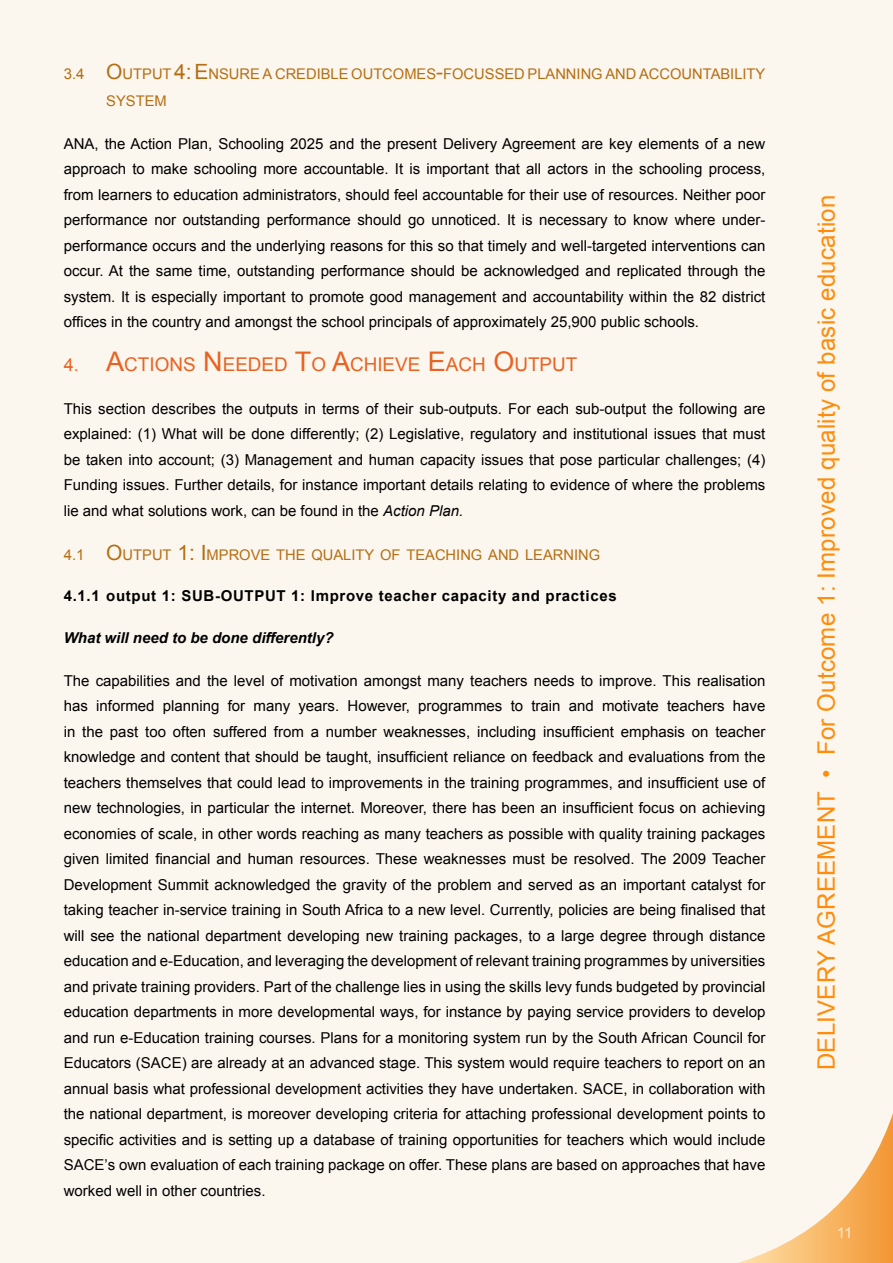
<style>
.page{position:relative;width:893px;height:1263px;background:#fbf6ee}
.page>*{position:absolute;margin:0;border:0;box-sizing:border-box;transform-origin:0 0}
.t1{font:24px "Arial";letter-spacing:.01em;color:#ff8c0a}
.t2{font:18.9px "Arial";color:#e96221}
.t3{font:15px/25.5px "Arial";color:#000;text-align:justify}
.t4{font:700 15px "Arial";letter-spacing:.045em;color:#000}
.t5{font:italic 700 15px "Arial";color:#000}
.t6{font:15px "Arial";color:#ffe8ce}
.t7{font:14.7px/27px "Arial";color:#b56e12}
.s1{font-size:15px}
.s2{font-size:21px}
.s3{font-size:18px}
.s4{font-size:27px}
.s5{font-style:italic}
</style>
<div class="page">
<svg style="left:738px;top:1113px;width:155px;height:150px"></svg>
<p class="t7" style="left:106px;top:60px;width:661px;text-indent:-43px"><span class="s1">3.4</span> <span class="s2">O</span>utput <span class="s2">4: E</span>nsure a credi ble outcomes<span class="s2">-</span>focussed planni ng and accountability system</p>
<p class="t3" style="left:64px;top:131px;width:703px">ANA, the Action Plan, Schooling 2025 and the present Delivery Agreement are key elements of a new approach to make schooling more accountable. It is important that all actors in the schooling process, from learners to education administrators, should feel accountable for their use of resources. Neither poor performance nor outstanding performance should go unnoticed. It is necessary to know where under&shy;performance occurs and the underlying reasons for this so that timely and well-targeted interventions can occur. At the same time, outstanding performance should be acknowledged and replicated through the system. It is especially important to promote good management and accountability within the 82 district offices in the country and amongst the school principals of approximately 25,900 public schools.</p>
<p class="t2" style="left:64px;top:354px;width:515px"><span class="s3">4.</span> <span class="s4">A</span>ctions <span class="s4">N</span> eeded <span class="s4">T</span>o <span class="s4">A</span>chi eve <span class="s4">E</span>ach <span class="s4">O</span>utput</p>
<p class="t3" style="left:64px;top:396px;width:703px">This section describes the outputs in terms of their sub-outputs. For each sub-output the following are explained: (1) What will be done differently; (2) Legislative, regulatory and institutional issues that must be taken into account; (3) Management and human capacity issues that pose particular challenges; (4)<br>Funding issues. Further details, for instance important details relating to evidence of where the problems lie and what solutions work, can be found in the <span class="s5">Action Plan.</span></p>
<p class="t7" style="left:64px;top:541px;width:538px"><span class="s1">4.1</span> <span class="s2">O</span>utput <span class="s2">1: I</span>mprove th e quality of teachi ng and learni ng</p>
<p class="t4" style="left:64px;top:587px;width:554px">4.1.1 output 1: SUB-OUTPUT 1: Improve teacher capacity and practices</p>
<p class="t5" style="left:64px;top:629px;width:271px">What will need to be done differently?</p>
<p class="t3" style="left:64px;top:668px;width:703px">The capabilities and the level of motivation amongst many teachers needs to improve. This realisation has informed planning for many years. However, programmes to train and motivate teachers have in the past too often suffered from a number weaknesses, including insufficient emphasis on teacher knowledge and content that should be taught, insufficient reliance on feedback and evaluations from the teachers themselves that could lead to improvements in the training programmes, and insufficient use of new technologies, in particular the internet. Moreover, there has been an insufficient focus on achieving economies of scale, in other words reaching as many teachers as possible with quality training packages given limited financial and human resources. These weaknesses must be resolved. The 2009 Teacher Development Summit acknowledged the gravity of the problem and served as an important catalyst for taking teacher in-service training in South Africa to a new level. Currently, policies are being finalised that will see the national department developing new training packages, to a large degree through distance education and e-Education, and leveraging the development of relevant training programmes by universities and private training providers. Part of the challenge lies in using the skills levy funds budgeted by provincial education departments in more developmental ways, for instance by paying service providers to develop and run e-Education training courses. Plans for a monitoring system run by the South African Council for Educators (SACE) are already at an advanced stage. This system would require teachers to report on an annual basis what professional development activities they have undertaken. SACE, in collaboration with the national department, is moreover developing criteria for attaching professional development points to specific activities and is setting up a database of training opportunities for teachers which would include SACE’s own evaluation of each training package on offer. These plans are based on approaches that have worked well in other countries.</p>
<h1 class="t1" style="left:813px;top:1070px;width:876px;rotate:-90deg">DELIVERY AGREEMENT • For Outcome 1: Improved quality of basic education</h1>
<p class="t6" style="left:837px;top:1224px;width:17px">11</p>
</div>
